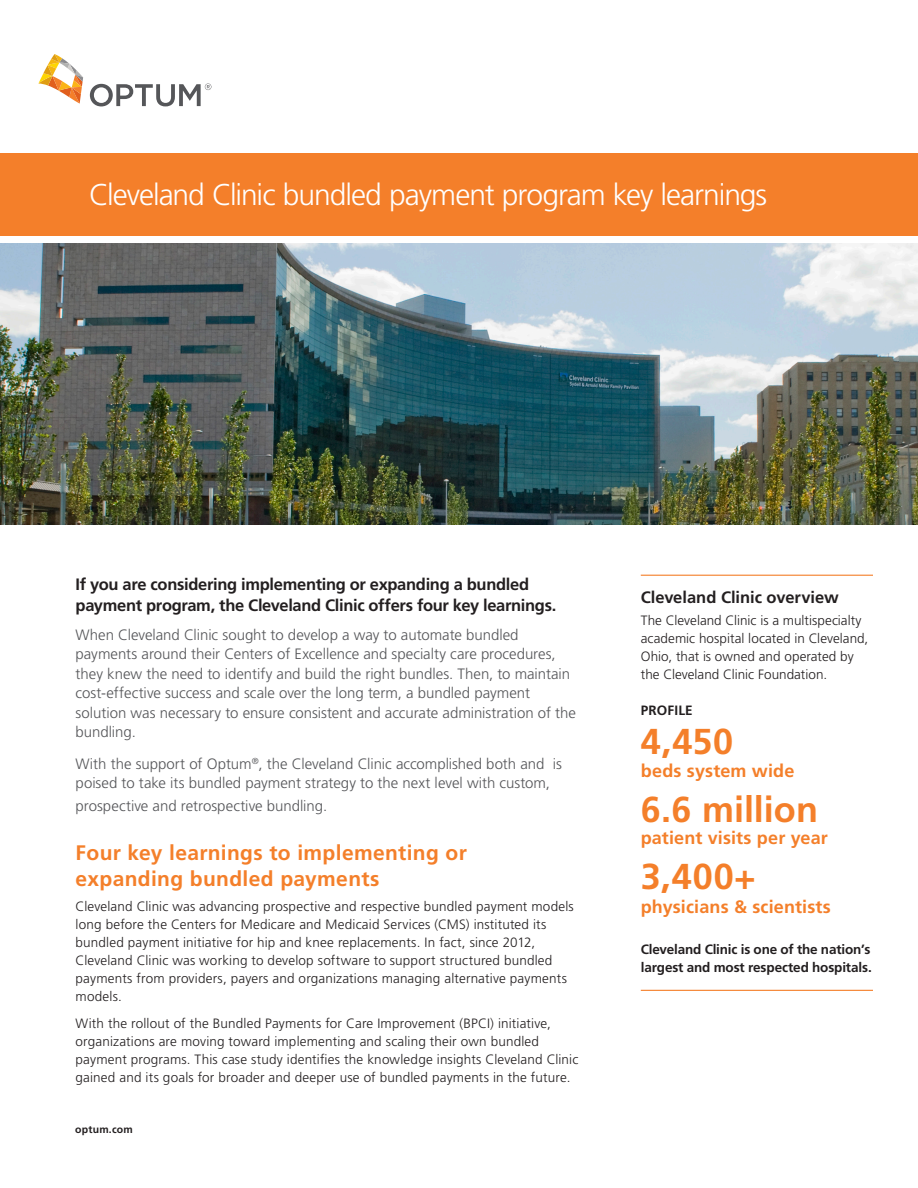
<style>
.page{position:relative;width:918px;height:1188px;background:#fff}
.page>*{position:absolute;margin:0;border:0;box-sizing:border-box;transform-origin:0 0}
.Bullet_point{font:700 36px "Frutiger LT Std";letter-spacing:.005em;color:#f47f2a}
.t1{font:300 30px "Frutiger LT Std";letter-spacing:-.035em;color:#fff}
.t2{font:700 21px/25.5px "Frutiger LT Std";letter-spacing:.015em;color:#f47f2a}
.Bullet_point-2{font:700 18px "Frutiger LT Std";letter-spacing:.01em;color:#f47f2a}
.Sidebar_Header-rule{font:700 16.5px/21px "Frutiger LT Std";letter-spacing:-.02em;color:#231f20}
.Sidebar_Header-rule-2{font:700 16.5px "Frutiger LT Std";color:#231f20}
.Intro_Body_Copy{font:300 15px/19.5px "Frutiger LT Std";color:#555659}
.Body_copy{font:300 13.5px/18px "Frutiger LT Std";letter-spacing:.01em;color:#231f20}
.Sidebar_Body_-_rule{font:700 13.5px/18px "Frutiger LT Std";letter-spacing:-.01em;color:#231f20}
.Body_copy-2{font:700 13.5px "Frutiger LT Std";letter-spacing:.015em;color:#231f20}
.Body_copy-3{font:700 10.5px "Frutiger LT Std";letter-spacing:.02em;color:#231f20}
</style>
<div class="page">
<img style="left:0;top:243px;width:918px;height:281px">
<svg style="left:38px;top:54px;width:45px;height:50px"></svg>
<svg style="left:90px;top:83px;width:121px;height:23px"></svg>
<div style="left:0;top:153px;width:918px;height:83px;background:#f47f2a"></div>
<hr style="left:641px;top:575px;width:232px;height:1px;background:#f47f2a">
<hr style="left:641px;top:990px;width:232px;height:1px;background:#f47f2a">
<p class="t1" style="left:89px;top:177px;width:680px">Cleveland Clinic bundled payment program key learnings</p>
<p class="Sidebar_Header-rule" style="left:76px;top:574px;width:482px">If you are considering implementing or expanding a bundled payment program, the Cleveland Clinic offers four key learnings.</p>
<p class="Intro_Body_Copy" style="left:76px;top:625px;width:502px">When Cleveland Clinic sought to develop a way to automate bundled payments around their Centers of Excellence and specialty care procedures, they knew the need to identify and build the right bundles. Then, to maintain cost-effective success and scale over the long term, a bundled payment solution was necessary to ensure consistent and accurate administration of the bundling.</p>
<p class="Intro_Body_Copy" style="left:76px;top:754px;width:488px">With the support of Optum<sup>®</sup>, the Cleveland Clinic accomplished both and is poised to take its bundled payment strategy to the next level with custom,</p>
<p class="Intro_Body_Copy" style="left:76px;top:796px;width:253px">prospective and retrospective bundling.</p>
<p class="t2" style="left:76px;top:840px;width:393px">Four key learnings to implementing or expanding bundled payments</p>
<p class="Body_copy" style="left:76px;top:898px;width:500px">Cleveland Clinic was advancing prospective and respective bundled payment models long before the Centers for Medicare and Medicaid Services (CMS) instituted its bundled payment initiative for hip and knee replacements. In fact, since 2012, Cleveland Clinic was working to develop software to support structured bundled payments from providers, payers and organizations managing alternative payments models.</p>
<p class="Body_copy" style="left:76px;top:1015px;width:504px">With the rollout of the Bundled Payments for Care Improvement (BPCI) initiative, organizations are moving toward implementing and scaling their own bundled payment programs. This case study identifies the knowledge insights Cleveland Clinic gained and its goals for broader and deeper use of bundled payments in the future.</p>
<p class="Body_copy-3" style="left:75px;top:1123px;width:59px">optum.com</p>
<p class="Sidebar_Header-rule-2" style="left:641px;top:587px;width:200px">Cleveland Clinic overview</p>
<p class="Body_copy" style="left:641px;top:612px;width:229px">The Cleveland Clinic is a multispecialty academic hospital located in Cleveland, Ohio, that is owned and operated by the Cleveland Clinic Foundation.</p>
<p class="Body_copy-2" style="left:641px;top:703px;width:54px">PROFILE</p>
<p class="Bullet_point" style="left:641px;top:721px;width:94px">4,450</p>
<p class="Bullet_point-2" style="left:641px;top:760px;width:155px">beds system wide</p>
<p class="Bullet_point" style="left:641px;top:788px;width:179px">6.6 million</p>
<p class="Bullet_point-2" style="left:641px;top:827px;width:189px">patient visits per year</p>
<p class="Bullet_point" style="left:641px;top:856px;width:117px">3,400+</p>
<p class="Bullet_point-2" style="left:641px;top:896px;width:192px">physicians &amp; scientists</p>
<p class="Sidebar_Body_-_rule" style="left:641px;top:940px;width:233px">Cleveland Clinic is one of the nation’s largest and most respected hospitals.</p>
</div>
